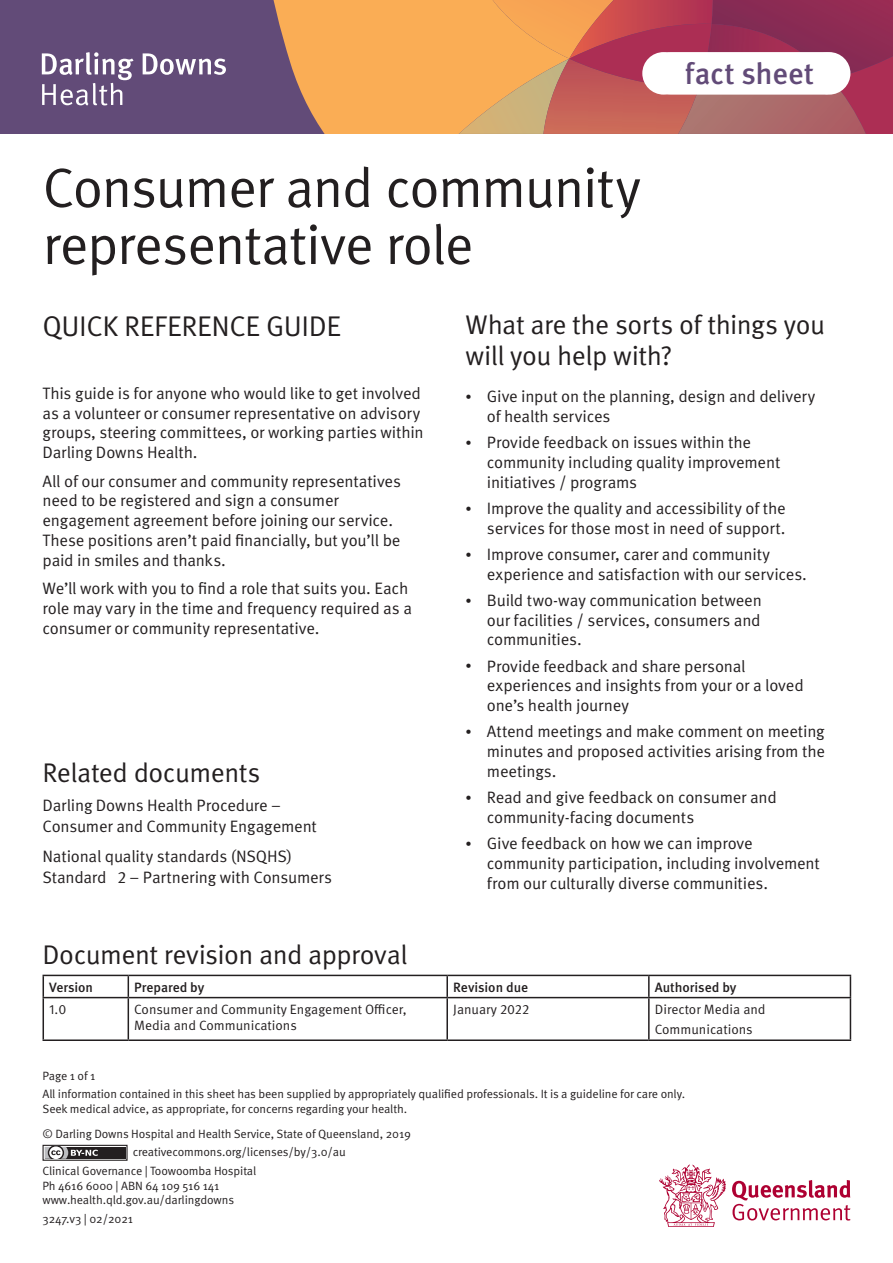
<style>
.page{position:relative;width:893px;height:1263px;background:#fff}
.page>*{position:absolute;margin:0;border:0;box-sizing:border-box;transform-origin:0 0}
.Main_Header{font:55.5px/57px "Meta OT Norm";letter-spacing:-.03em;color:#231f20}
.t1{font:500 30px "Meta OT";letter-spacing:-.005em;color:#624b78}
.Main_Header_Sub{font:28.5px "Meta OT Norm";letter-spacing:-.015em;color:#231f20}
.Body_Header{font:27px/31.5px "Meta OT Norm";letter-spacing:-.02em;color:#231f20}
.Body{font:16.5px/19.8px "Meta OT Norm";letter-spacing:-.015em;color:#231f20}
.Table_text{font:13.5px/16.2px "Meta OT Norm";color:#231f20}
.Table_heading{font:500 13.5px "Meta OT";color:#231f20}
.Contacts{font:12px/14.4px "Meta OT Norm";letter-spacing:-.01em;color:#231f20}
.s1{font-size:12px}
</style>
<div class="page">
<svg style="left:732px;top:1180px;width:118px;height:40px"></svg>
<svg style="left:659px;top:1164px;width:67px;height:63px"></svg>
<div style="left:0;top:0;width:893px;height:134px;background:#624b78"></div>
<svg style="left:273px;top:0;width:186px;height:134px;background:#e6a059"></svg>
<svg style="left:459px;top:0;width:434px;height:134px;background:#bf645a"></svg>
<div style="left:649px;top:52px;width:196px;height:43px;background:#fff;border-radius:21px"></div>
<div style="left:642px;top:52px;width:43px;height:43px;background:#fff;border-radius:50%"></div>
<div style="left:808px;top:52px;width:42px;height:43px;background:#fff;border-radius:50%"></div>
<svg style="left:42px;top:52px;width:184px;height:54px"></svg>
<div style="left:43px;top:1145px;width:84px;height:15px;background:#231f20"></div>
<div style="left:43px;top:1145px;width:85px;height:16px;border:1px solid #231f20"></div>
<svg style="left:45px;top:1147px;width:53px;height:12px"></svg>
<hr style="left:43px;top:975px;width:85px;height:1px;background:#231f20">
<svg style="left:43px;top:976px;width:1px;height:21px"></svg>
<hr style="left:128px;top:975px;width:319px;height:1px;background:#231f20">
<svg style="left:128px;top:976px;width:1px;height:21px"></svg>
<hr style="left:447px;top:975px;width:202px;height:1px;background:#231f20">
<hr style="left:446px;top:976px;width:2px;height:21px;background:#231f20">
<hr style="left:649px;top:975px;width:202px;height:1px;background:#231f20">
<hr style="left:648px;top:976px;width:2px;height:21px;background:#231f20">
<svg style="left:850px;top:976px;width:1px;height:21px"></svg>
<hr style="left:43px;top:997px;width:85px;height:1px;background:#231f20">
<hr style="left:43px;top:998px;width:1px;height:41px;background:#231f20">
<hr style="left:128px;top:997px;width:319px;height:1px;background:#231f20">
<hr style="left:128px;top:998px;width:1px;height:41px;background:#231f20">
<hr style="left:447px;top:997px;width:202px;height:1px;background:#231f20">
<hr style="left:446px;top:998px;width:2px;height:41px;background:#231f20">
<hr style="left:649px;top:997px;width:202px;height:1px;background:#231f20">
<hr style="left:648px;top:998px;width:2px;height:41px;background:#231f20">
<hr style="left:850px;top:998px;width:1px;height:41px;background:#231f20">
<hr style="left:43px;top:1039px;width:85px;height:2px;background:#231f20">
<hr style="left:128px;top:1039px;width:319px;height:2px;background:#231f20">
<hr style="left:447px;top:1039px;width:202px;height:2px;background:#231f20">
<hr style="left:649px;top:1039px;width:202px;height:2px;background:#231f20">
<p class="Main_Header" style="left:43px;top:160px;width:600px">Consumer and community representative role</p>
<h2 class="t1" style="left:685px;top:55px;width:131px">fact sheet</h2>
<p class="Main_Header_Sub" style="left:43px;top:309px;width:300px">QUICK REFERENCE GUIDE</p>
<p class="Body" style="left:43px;top:383px;width:383px">This guide is for anyone who would like to get involved as a volunteer or consumer representative on advisory groups, steering committees, or working parties within Darling Downs Health.</p>
<p class="Body" style="left:43px;top:471px;width:360px">All of our consumer and community representatives need to be registered and sign a consumer engagement agreement before joining our service.<br>These positions aren’t paid financially, but you’ll be paid in smiles and thanks.</p>
<p class="Body" style="left:43px;top:579px;width:371px">We’ll work with you to find a role that suits you. Each role may vary in the time and frequency required as a consumer or community representative.</p>
<p class="Body_Header" style="left:43px;top:757px;width:220px">Related documents</p>
<p class="Body" style="left:43px;top:795px;width:276px;line-height:21px">Darling Downs Health Procedure –<br>Consumer and Community Engagement</p>
<p class="Body" style="left:43px;top:846px;width:291px;line-height:21px">National quality standards (NSQHS)<br>Standard 2 – Partnering with Consumers</p>
<p class="Body_Header" style="left:466px;top:309px;width:361px">What are the sorts of things you will you help with?</p>
<p class="Body" style="left:487px;top:387px;width:330px;text-indent:-21px"><span class="s1">•</span> Give input on the planning, design and delivery of health services</p>
<p class="Body" style="left:487px;top:433px;width:295px;text-indent:-21px"><span class="s1">•</span> Provide feedback on issues within the community including quality improvement initiatives / programs</p>
<p class="Body" style="left:466px;top:498px;width:322px;text-align:right"><span class="s1">•</span> Improve the quality and accessibility of the services for those most in need of support.</p>
<p class="Body" style="left:487px;top:544px;width:321px;text-indent:-21px"><span class="s1">•</span> Improve consumer, carer and community experience and satisfaction with our services.</p>
<p class="Body" style="left:487px;top:590px;width:276px;text-align:justify;text-indent:-21px"><span class="s1">•</span> Build two-way communication between our facilities / services, consumers and communities.</p>
<p class="Body" style="left:487px;top:656px;width:318px;text-indent:-21px"><span class="s1">•</span> Provide feedback and share personal experiences and insights from your or a loved one’s health journey</p>
<p class="Body" style="left:487px;top:722px;width:340px;text-align:justify;text-indent:-21px"><span class="s1">•</span> Attend meetings and make comment on meeting minutes and proposed activities arising from the meetings.</p>
<p class="Body" style="left:487px;top:788px;width:291px;text-indent:-21px"><span class="s1">•</span> Read and give feedback on consumer and community-facing documents</p>
<p class="Body" style="left:487px;top:834px;width:334px;text-indent:-21px"><span class="s1">•</span> Give feedback on how we can improve community participation, including involvement from our culturally diverse communities.</p>
<p class="Body_Header" style="left:43px;top:940px;width:367px">Document revision and approval</p>
<p class="Table_heading" style="left:49px;top:978px;width:45px">Version</p>
<p class="Table_heading" style="left:134px;top:978px;width:72px">Prepared by</p>
<p class="Table_heading" style="left:453px;top:978px;width:77px">Revision due</p>
<p class="Table_heading" style="left:655px;top:978px;width:83px">Authorised by</p>
<p class="Table_text" style="left:49px;top:1001px;width:19px">1.0</p>
<p class="Table_text" style="left:134px;top:1001px;width:274px">Consumer and Community Engagement Officer,<br>Media and Communications</p>
<p class="Table_text" style="left:453px;top:1001px;width:78px">January 2022</p>
<p class="Table_text" style="left:655px;top:1001px;width:112px">Director Media and</p>
<p class="Table_text" style="left:655px;top:1022px;width:99px">Communications</p>
<p class="Contacts" style="left:43px;top:1068px;width:54px">Page 1 of 1</p>
<p class="Contacts" style="left:43px;top:1087px;width:644px">All information contained in this sheet has been supplied by appropriately qualified professionals. It is a guideline for care only.<br>Seek medical advice, as appropriate, for concerns regarding your health.</p>
<p class="Contacts" style="left:43px;top:1126px;width:370px">© Darling Downs Hospital and Health Service, State of Queensland, 2019</p>
<p class="Contacts" style="left:133px;top:1145px;width:215px">creativecommons.org/licenses/by/3.0/au</p>
<p class="Contacts" style="left:43px;top:1164px;width:215px">Clinical Governance | Toowoomba Hospital<br>Ph 4616 6000 | ABN 64 109 516 141 www.health.qld.gov.au/darlingdowns</p>
<p class="Contacts" style="left:43px;top:1211px;width:92px">3247.v3 | 02/2021</p>
</div>
